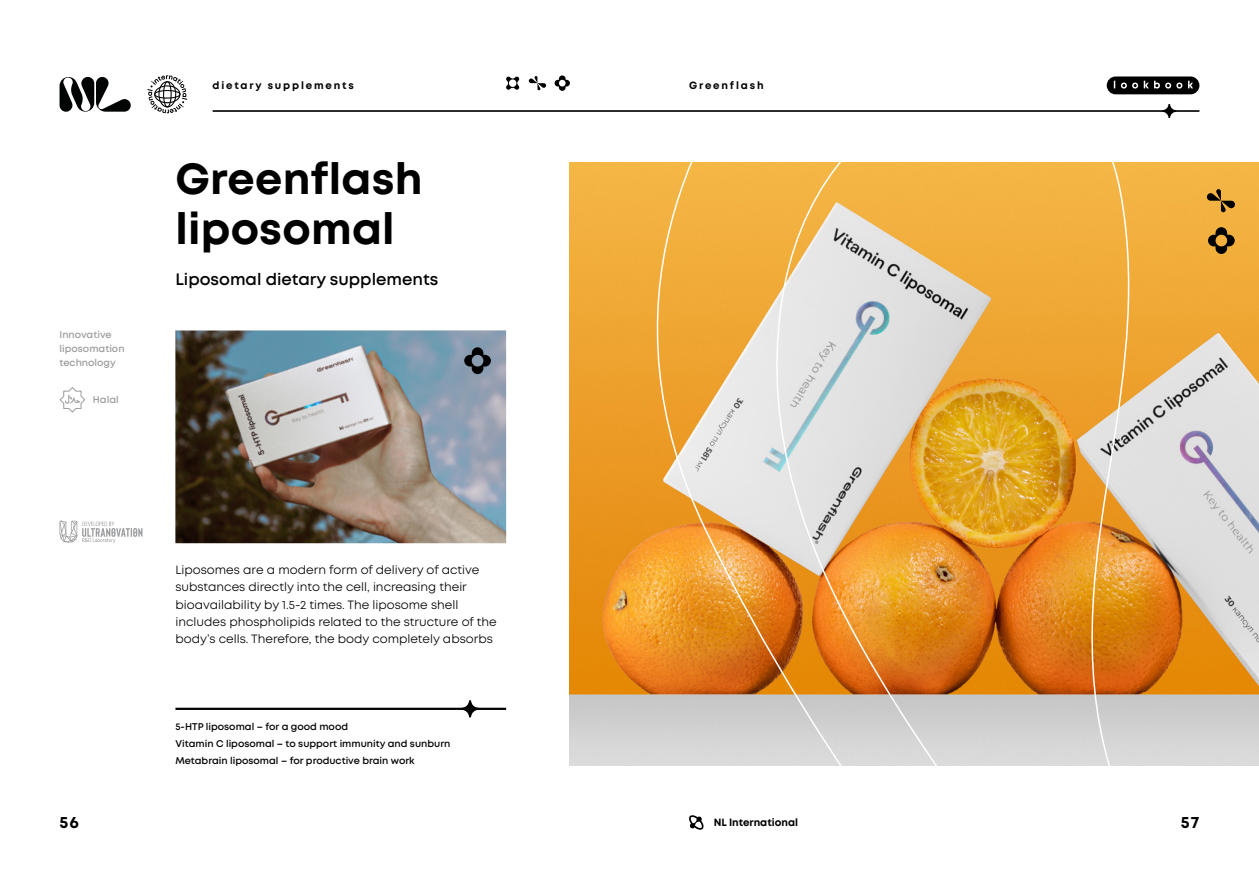
<style>
.page{position:relative;width:1259px;height:893px;background:#fff}
.page>*{position:absolute;margin:0;border:0;box-sizing:border-box;transform-origin:0 0}
.t1{font:700 43.5px/49.5px "Mont";letter-spacing:.005em;color:#000}
.t2{font:600 16.5px "Mont";color:#000}
.t3{font:700 16.5px "Mont";color:#000}
.t4{font:12px/17.2px "Mont";color:#000}
.t5{font:700 10.5px "Mont";letter-spacing:.18em;color:#000403}
.t6{font:700 10.5px "Mont";color:#000}
.t7{font:600 9.75px/17px "Mont";color:#000}
.t8{font:600 9.75px/14.2px "Mont";color:#9c9d9f}
</style>
<div class="page">
<svg style="left:60px;top:77px;width:71px;height:35px"></svg>
<svg style="left:147px;top:75px;width:40px;height:38px"></svg>
<svg style="left:1106px;top:76px;width:93px;height:18px;background:#2b2b2b"></svg>
<hr style="left:213px;top:110px;width:986px;height:2px;background:#000403">
<svg style="left:1162px;top:104px;width:13px;height:14px"></svg>
<svg style="left:689px;top:815px;width:15px;height:15px"></svg>
<img style="left:175px;top:331px;width:331px;height:212px">
<svg style="left:554px;top:75px;width:16px;height:16px"></svg>
<svg style="left:506px;top:77px;width:13px;height:13px"></svg>
<svg style="left:529px;top:76px;width:17px;height:14px"></svg>
<svg style="left:464px;top:347px;width:27px;height:27px"></svg>
<svg style="left:59px;top:387px;width:26px;height:26px"></svg>
<hr style="left:175px;top:708px;width:331px;height:2px;background:#000403">
<svg style="left:461px;top:700px;width:17px;height:17px"></svg>
<svg style="left:59px;top:520px;width:83px;height:23px"></svg>
<svg style="left:570px;top:162px;width:689px;height:604px;background:#e2b068"></svg>
<svg style="left:1206px;top:189px;width:29px;height:23px"></svg>
<svg style="left:1208px;top:227px;width:26px;height:27px"></svg>
<p class="t5" style="left:212px;top:78px;width:143px">dietary supplements</p>
<p class="t5" style="left:689px;top:78px;width:76px">Greenflash</p>
<h1 class="t1" style="left:175px;top:154px;width:249px">Greenflash liposomal</h1>
<p class="t8" style="left:60px;top:327px;width:67px">Innovative liposomation technology</p>
<p class="t8" style="left:93px;top:393px;width:27px">Halal</p>
<h2 class="t2" style="left:175px;top:269px;width:264px">Liposomal dietary supplements</h2>
<p class="t4" style="left:175px;top:561px;width:323px">Liposomes are a modern form of delivery of active substances directly into the cell, increasing their bioavailability by 1.5-2 times. The liposome shell includes phospholipids related to the structure of the body’s cells. Therefore, the body completely absorbs</p>
<p class="t7" style="left:175px;top:718px;width:276px">5-HTP liposomal – for a good mood<br>Vitamin C liposomal – to support immunity and sunburn<br>Metabrain liposomal – for productive brain work</p>
<h2 class="t3" style="left:60px;top:812px;width:21px">56</h2>
<p class="t6" style="left:714px;top:816px;width:86px">NL International</p>
<h2 class="t3" style="left:1181px;top:812px;width:20px">57</h2>
</div>
